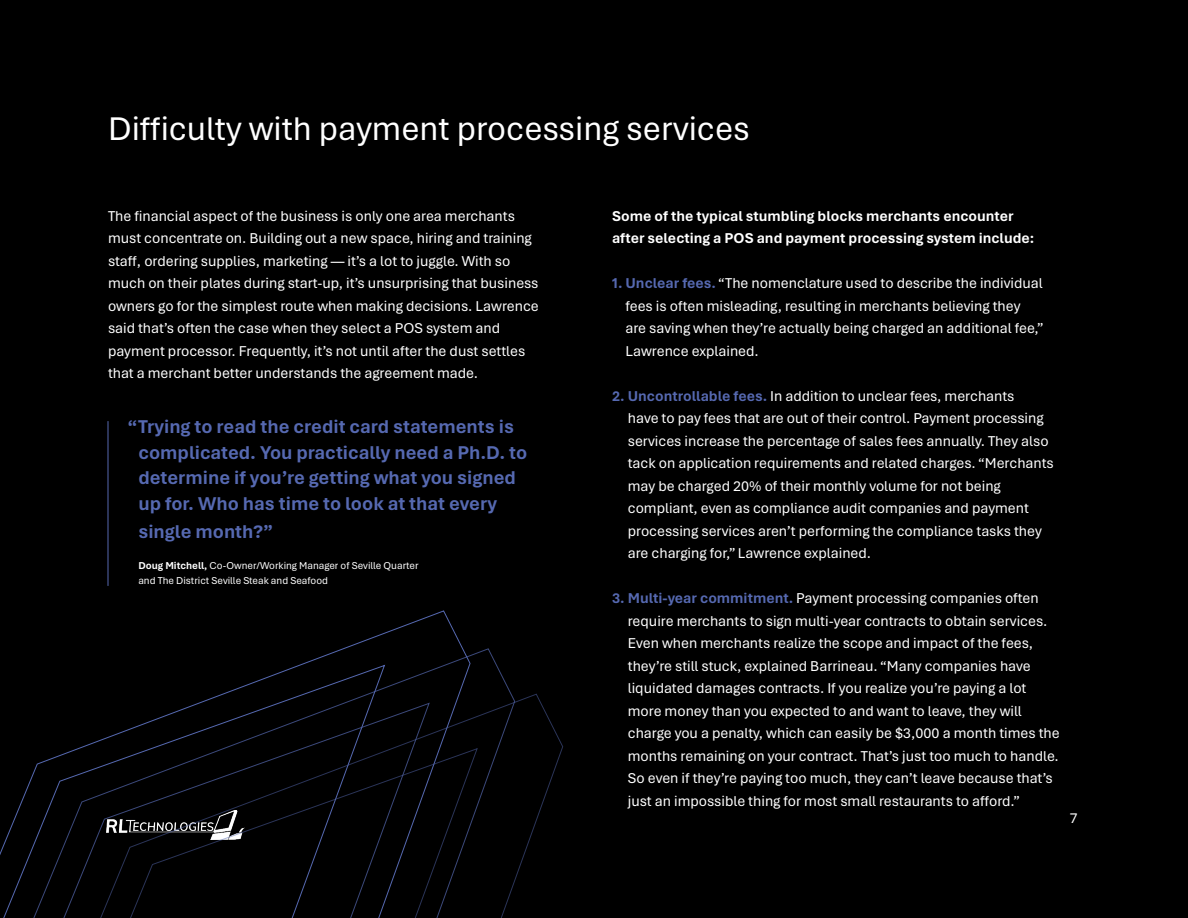
<style>
.page{position:relative;width:1188px;height:918px;background:#000}
.page>*{position:absolute;margin:0;border:0;box-sizing:border-box;transform-origin:0 0}
.t1{font:34.5px "Aptos";color:#fff}
.t2{font:700 19.5px/25.5px "Aptos";color:#5669b1}
.t3{font:15px/22.5px "Aptos";color:#fff}
.t4{font:700 15px/22.5px "Aptos";color:#fff}
.t5{font:10.5px/15px "Aptos";color:#fff}
.s1{font-weight:700}
.s2{font-weight:700;color:#5669b1}
</style>
<div class="page">
<hr style="left:108px;top:421px;width:1px;height:165px;background:#5669b1">
<svg style="left:222px;top:648px;width:290px;height:46px"></svg>
<svg style="left:0;top:694px;width:563px;height:224px"></svg>
<h1 class="t1" style="left:108px;top:106px;width:643px">Difficulty with payment processing services</h1>
<p class="t3" style="left:108px;top:204px;width:432px">The financial aspect of the business is only one area merchants must concentrate on. Building out a new space, hiring and training staff, ordering supplies, marketing — it’s a lot to juggle. With so much on their plates during start-up, it’s unsurprising that business owners go for the simplest route when making decisions. Lawrence said that’s often the case when they select a POS system and payment processor. Frequently, it’s not until after the dust settles that a merchant better understands the agreement made.</p>
<h2 class="t2" style="left:138px;top:414px;width:390px;text-indent:-11px">“Trying to read the credit card statements is complicated. You practically need a Ph.D. to determine if you’re getting what you signed up for. Who has time to look at that every</h2>
<h2 class="t2" style="left:138px;top:519px;width:137px">single month?”</h2>
<p class="t5" style="left:138px;top:558px;width:282px"><span class="s1">Doug Mitchell,</span> Co-Owner/Working Manager of Seville Quarter and The District Seville Steak and Seafood</p>
<p class="t4" style="left:612px;top:204px;width:424px">Some of the typical stumbling blocks merchants encounter after selecting a POS and payment processing system include:</p>
<p class="t3" style="left:626px;top:271px;width:420px;text-indent:-14px"><span class="s2">1. Unclear fees.</span> “The nomenclature used to describe the individual fees is often misleading, resulting in merchants believing they are saving when they’re actually being charged an additional fee,” Lawrence explained.</p>
<p class="t3" style="left:628px;top:384px;width:428px;text-indent:-16px"><span class="s2">2. Uncontrollable fees.</span> In addition to unclear fees, merchants<br>have to pay fees that are out of their control. Payment processing services increase the percentage of sales fees annually. They also tack on application requirements and related charges. “Merchants may be charged 20% of their monthly volume for not being compliant, even as compliance audit companies and payment processing services aren’t performing the compliance tasks they are charging for,” Lawrence explained.</p>
<p class="t3" style="left:628px;top:586px;width:433px;text-indent:-16px"><span class="s2">3. Multi-year commitment.</span> Payment processing companies often require merchants to sign multi-year contracts to obtain services.<br>Even when merchants realize the scope and impact of the fees, they’re still stuck, explained Barrineau. “Many companies have liquidated damages contracts. If you realize you’re paying a lot more money than you expected to and want to leave, they will charge you a penalty, which can easily be $3,000 a month times the months remaining on your contract. That’s just too much to handle.<br>So even if they’re paying too much, they can’t leave because that’s just an impossible thing for most small restaurants to afford.”</p>
<p class="t3" style="left:1070px;top:806px;width:9px">7</p>
</div>
